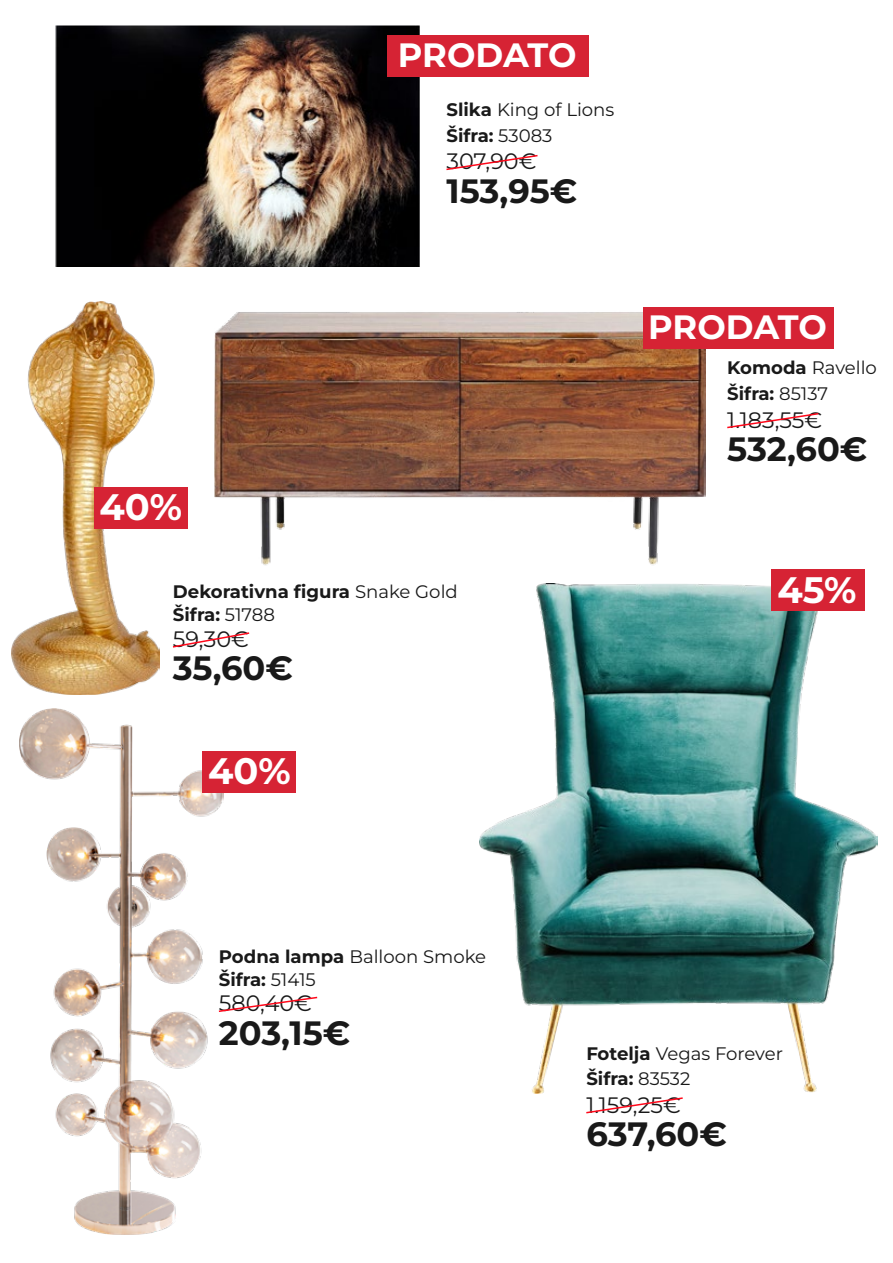
<style>
.page{position:relative;width:893px;height:1263px;background:#fff}
.page>*{position:absolute;margin:0;border:0;box-sizing:border-box;transform-origin:0 0}
.t1{font:700 36.75px "Montserrat";color:#fff}
.t2{font:700 33.75px "Montserrat";color:#191919}
.t3{font:700 33.75px "Montserrat";letter-spacing:-.01em;color:#fff}
.t4{font:22.35px "Montserrat";color:#191919}
.t5{font:18.15px/25.3px "Montserrat";color:#191919}
.t6{font:700 18.15px/25.3px "Montserrat";color:#191919}
.s1{font-weight:700}
.s2{font-weight:400}
</style>
<div class="page">
<svg style="left:727px;top:413px;width:92px;height:16px"></svg>
<svg style="left:446px;top:154px;width:92px;height:17px"></svg>
<img style="left:215px;top:193px;width:490px;height:372px">
<img style="left:56px;top:26px;width:363px;height:241px">
<div style="left:643px;top:307px;width:190px;height:41px;background:#d62334"></div>
<div style="left:387px;top:35px;width:201px;height:42px;background:#d62334"></div>
<img style="left:12px;top:301px;width:147px;height:394px">
<svg style="left:172px;top:632px;width:78px;height:16px"></svg>
<svg style="left:223px;top:996px;width:95px;height:16px"></svg>
<div style="left:94px;top:487px;width:93px;height:42px;background:#d62334"></div>
<img style="left:479px;top:583px;width:398px;height:510px">
<div style="left:772px;top:569px;width:93px;height:42px;background:#d62334"></div>
<svg style="left:586px;top:1097px;width:97px;height:17px"></svg>
<img style="left:20px;top:709px;width:203px;height:525px">
<div style="left:202px;top:751px;width:94px;height:42px;background:#d62334"></div>
<h2 class="t3" style="left:398px;top:33px;width:180px">PRODATO</h2>
<p class="t5" style="left:446px;top:97px;width:169px"><span class="s1">Slika</span> King of Lions<br><span class="s1">Šifra:</span> 53083</p>
<p class="t4" style="left:446px;top:147px;width:92px">307,90€</p>
<h2 class="t2" style="left:446px;top:168px;width:133px">153,95€</h2>
<h1 class="t1" style="left:100px;top:483px;width:84px">40%</h1>
<p class="t6" style="left:173px;top:580px;width:286px;line-height:23.1px">Dekorativna figura <span class="s2">Snake Gold<br></span>Šifra: <span class="s2">51788</span></p>
<p class="t4" style="left:173px;top:624px;width:78px">59,30€</p>
<h2 class="t2" style="left:173px;top:646px;width:122px">35,60€</h2>
<h1 class="t1" style="left:208px;top:747px;width:84px">40%</h1>
<h2 class="t3" style="left:648px;top:305px;width:180px">PRODATO</h2>
<p class="t6" style="left:727px;top:355px;width:151px">Komoda <span class="s2">Ravello<br></span>Šifra: <span class="s2">85137</span></p>
<p class="t4" style="left:727px;top:405px;width:97px">1.183,55€</p>
<h2 class="t2" style="left:727px;top:426px;width:142px">532,60€</h2>
<h1 class="t1" style="left:777px;top:565px;width:81px">45%</h1>
<p class="t5" style="left:219px;top:944px;width:269px;line-height:23.1px"><span class="s1">Podna lampa</span> Balloon Smoke<br><span class="s1">Šifra:</span> 51415</p>
<p class="t4" style="left:219px;top:988px;width:95px">580,40€</p>
<h2 class="t2" style="left:219px;top:1010px;width:133px">203,15€</h2>
<p class="t5" style="left:586px;top:1040px;width:198px"><span class="s1">Fotelja</span> Vegas Forever<br><span class="s1">Šifra:</span> 83532</p>
<p class="t4" style="left:586px;top:1090px;width:96px">1.159,25€</p>
<h2 class="t2" style="left:586px;top:1112px;width:142px">637,60€</h2>
</div>
